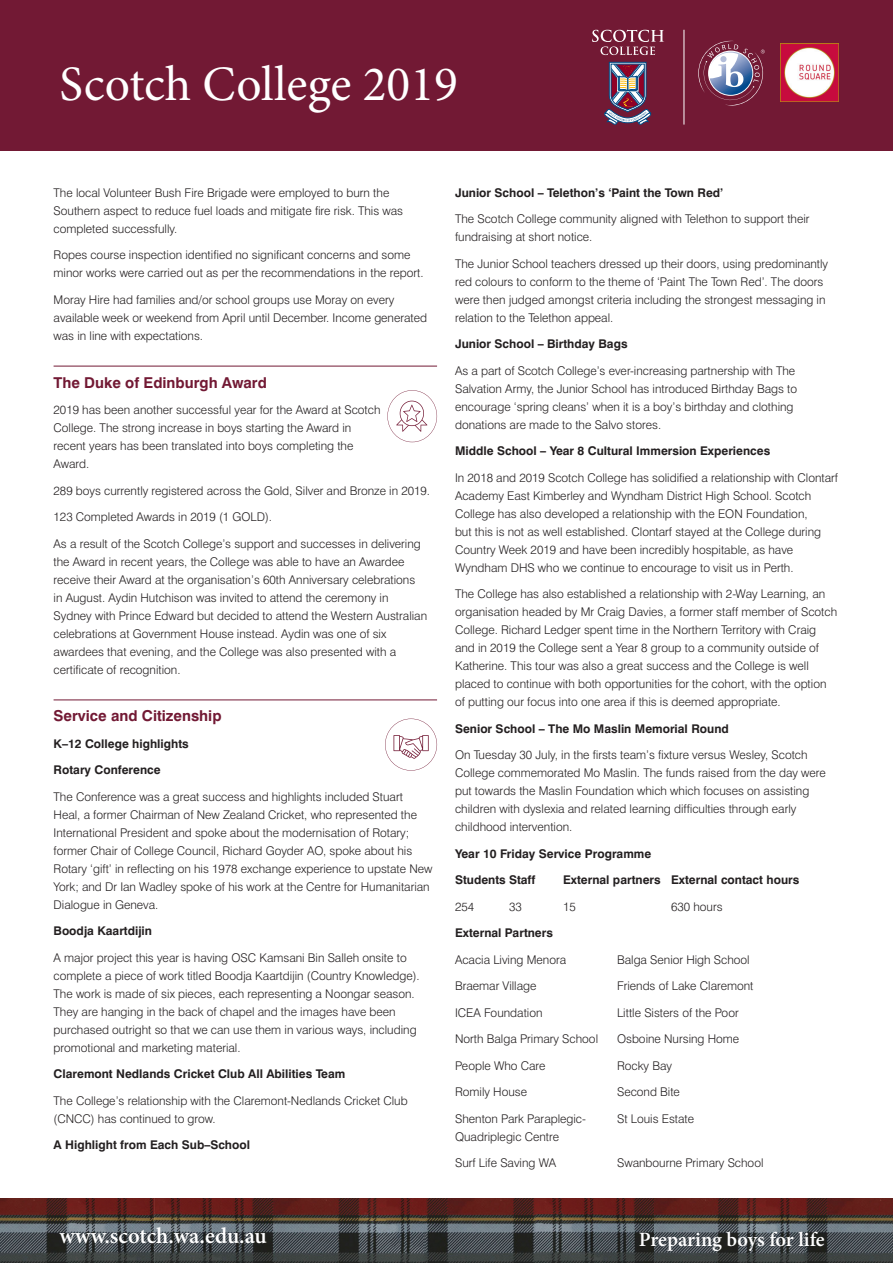
<style>
.page{position:relative;width:893px;height:1263px;background:#fff}
.page>*{position:absolute;margin:0;border:0;box-sizing:border-box;transform-origin:0 0}
.t1{font:49.5px "Minion Pro";color:#fff}
.t2{font:600 22.5px "Minion Pro";color:#fff}
.t3{font:600 20.4px "Minion Pro";letter-spacing:-.005em;color:#fff}
.Red_Line{font:700 15px "Swiss 721 BT";color:#721934}
.Body_Copy_8_12{font:300 12px/18px "Swiss 721 BT";color:#231f20}
.Body_Copy_8_12-2{font:700 12px "Swiss 721 BT";color:#231f20}
</style>
<div class="page">
<hr style="left:54px;top:366px;width:383px;height:1px;background:#721934">
<hr style="left:54px;top:700px;width:383px;height:1px;background:#721934">
<svg style="left:387px;top:390px;width:50px;height:52px"></svg>
<svg style="left:385px;top:719px;width:52px;height:52px"></svg>
<div style="left:0;top:0;width:893px;height:151px;background:#721934"></div>
<img style="left:0;top:1199px;width:154px;height:64px">
<img style="left:653px;top:1199px;width:240px;height:64px">
<img style="left:154px;top:1199px;width:499px;height:64px">
<hr style="left:684px;top:30px;width:1px;height:95px;background:#fff">
<svg style="left:698px;top:41px;width:67px;height:65px"></svg>
<img style="left:780px;top:43px;width:59px;height:59px">
<svg style="left:592px;top:30px;width:72px;height:25px"></svg>
<svg style="left:604px;top:62px;width:48px;height:63px"></svg>
<h1 class="t1" style="left:60px;top:51px;width:400px">Scotch College 2019</h1>
<p class="Body_Copy_8_12" style="left:54px;top:183px;width:351px">The local Volunteer Bush Fire Brigade were employed to burn the<br>Southern aspect to reduce fuel loads and mitigate fire risk. This was completed successfully.</p>
<p class="Body_Copy_8_12" style="left:54px;top:246px;width:372px">Ropes course inspection identified no significant concerns and some minor works were carried out as per the recommendations in the report.</p>
<p class="Body_Copy_8_12" style="left:54px;top:290px;width:375px">Moray Hire had families and/or school groups use Moray on every available week or weekend from April until December. Income generated was in line with expectations.</p>
<p class="Red_Line" style="left:54px;top:373px;width:215px">The Duke of Edinburgh Award</p>
<p class="Body_Copy_8_12" style="left:54px;top:401px;width:328px">2019 has been another successful year for the Award at Scotch College. The strong increase in boys starting the Award in recent years has been translated into boys completing the Award.</p>
<p class="Body_Copy_8_12" style="left:54px;top:481px;width:378px">289 boys currently registered across the Gold, Silver and Bronze in 2019.</p>
<p class="Body_Copy_8_12" style="left:54px;top:508px;width:220px">123 Completed Awards in 2019 (1 GOLD).</p>
<p class="Body_Copy_8_12" style="left:54px;top:534px;width:375px">As a result of the Scotch College’s support and successes in delivering the Award in recent years, the College was able to have an Awardee receive their Award at the organisation’s 60th Anniversary celebrations<br>in August. Aydin Hutchison was invited to attend the ceremony in Sydney with Prince Edward but decided to attend the Western Australian celebrations at Government House instead. Aydin was one of six awardees that evening, and the College was also presented with a certificate of recognition.</p>
<p class="Red_Line" style="left:54px;top:707px;width:169px">Service and Citizenship</p>
<p class="Body_Copy_8_12-2" style="left:54px;top:736px;width:137px">K–12 College highlights</p>
<p class="Body_Copy_8_12-2" style="left:54px;top:763px;width:109px">Rotary Conference</p>
<p class="Body_Copy_8_12" style="left:54px;top:787px;width:380px">The Conference was a great success and highlights included Stuart Heal, a former Chairman of New Zealand Cricket, who represented the International President and spoke about the modernisation of Rotary; former Chair of College Council, Richard Goyder AO, spoke about his Rotary ‘gift’ in reflecting on his 1978 exchange experience to upstate New York; and Dr Ian Wadley spoke of his work at the Centre for Humanitarian Dialogue in Geneva.</p>
<p class="Body_Copy_8_12-2" style="left:54px;top:924px;width:100px">Boodja Kaartdijin</p>
<p class="Body_Copy_8_12" style="left:54px;top:948px;width:368px">A major project this year is having OSC Kamsani Bin Salleh onsite to complete a piece of work titled Boodja Kaartdijin (Country Knowledge).<br>The work is made of six pieces, each representing a Noongar season.<br>They are hanging in the back of chapel and the images have been purchased outright so that we can use them in various ways, including promotional and marketing material.</p>
<p class="Body_Copy_8_12-2" style="left:54px;top:1067px;width:293px">Claremont Nedlands Cricket Club All Abilities Team</p>
<p class="Body_Copy_8_12" style="left:54px;top:1091px;width:356px">The College’s relationship with the Claremont-Nedlands Cricket Club (CNCC) has continued to grow.</p>
<p class="Body_Copy_8_12-2" style="left:54px;top:1138px;width:198px">A Highlight from Each Sub–School</p>
<p class="Body_Copy_8_12-2" style="left:455px;top:185px;width:270px">Junior School – Telethon’s ‘Paint the Town Red’</p>
<p class="Body_Copy_8_12" style="left:455px;top:210px;width:356px">The Scotch College community aligned with Telethon to support their fundraising at short notice.</p>
<p class="Body_Copy_8_12" style="left:455px;top:254px;width:375px">The Junior School teachers dressed up their doors, using predominantly red colours to conform to the theme of ‘Paint The Town Red’. The doors were then judged amongst criteria including the strongest messaging in relation to the Telethon appeal.</p>
<p class="Body_Copy_8_12-2" style="left:455px;top:337px;width:174px">Junior School – Birthday Bags</p>
<p class="Body_Copy_8_12" style="left:455px;top:361px;width:344px">As a part of Scotch College’s ever-increasing partnership with The Salvation Army, the Junior School has introduced Birthday Bags to encourage ‘spring cleans’ when it is a boy’s birthday and clothing donations are made to the Salvo stores.</p>
<p class="Body_Copy_8_12-2" style="left:455px;top:444px;width:317px">Middle School – Year 8 Cultural Immersion Experiences</p>
<p class="Body_Copy_8_12" style="left:455px;top:468px;width:385px">In 2018 and 2019 Scotch College has solidified a relationship with Clontarf Academy East Kimberley and Wyndham District High School. Scotch College has also developed a relationship with the EON Foundation,<br>but this is not as well established. Clontarf stayed at the College during Country Week 2019 and have been incredibly hospitable, as have Wyndham DHS who we continue to encourage to visit us in Perth.</p>
<p class="Body_Copy_8_12" style="left:455px;top:585px;width:384px">The College has also established a relationship with 2-Way Learning, an organisation headed by Mr Craig Davies, a former staff member of Scotch College. Richard Ledger spent time in the Northern Territory with Craig and in 2019 the College sent a Year 8 group to a community outside of Katherine. This tour was also a great success and the College is well placed to continue with both opportunities for the cohort, with the option of putting our focus into one area if this is deemed appropriate.</p>
<p class="Body_Copy_8_12-2" style="left:455px;top:721px;width:275px">Senior School – The Mo Maslin Memorial Round</p>
<p class="Body_Copy_8_12" style="left:455px;top:746px;width:372px">On Tuesday 30 July, in the firsts team’s fixture versus Wesley, Scotch College commemorated Mo Maslin. The funds raised from the day were put towards the Maslin Foundation which which focuses on assisting children with dyslexia and related learning difficulties through early childhood intervention.</p>
<p class="Body_Copy_8_12-2" style="left:455px;top:846px;width:198px">Year 10 Friday Service Programme</p>
<p class="Body_Copy_8_12-2" style="left:455px;top:873px;width:82px">Students Staff</p>
<p class="Body_Copy_8_12-2" style="left:563px;top:873px;width:238px">External partners External contact hours</p>
<p class="Body_Copy_8_12" style="left:455px;top:897px;width:21px">254</p>
<p class="Body_Copy_8_12" style="left:509px;top:897px;width:14px">33</p>
<p class="Body_Copy_8_12" style="left:563px;top:897px;width:14px">15</p>
<p class="Body_Copy_8_12" style="left:671px;top:897px;width:53px">630 hours</p>
<p class="Body_Copy_8_12-2" style="left:455px;top:926px;width:99px">External Partners</p>
<p class="Body_Copy_8_12" style="left:455px;top:950px;width:113px">Acacia Living Menora</p>
<p class="Body_Copy_8_12" style="left:617px;top:950px;width:134px">Balga Senior High School</p>
<p class="Body_Copy_8_12" style="left:455px;top:977px;width:83px">Braemar Village</p>
<p class="Body_Copy_8_12" style="left:617px;top:977px;width:138px">Friends of Lake Claremont</p>
<p class="Body_Copy_8_12" style="left:455px;top:1003px;width:89px">ICEA Foundation</p>
<p class="Body_Copy_8_12" style="left:617px;top:1003px;width:123px">Little Sisters of the Poor</p>
<p class="Body_Copy_8_12" style="left:455px;top:1030px;width:145px">North Balga Primary School</p>
<p class="Body_Copy_8_12" style="left:617px;top:1030px;width:124px">Osboine Nursing Home</p>
<p class="Body_Copy_8_12" style="left:455px;top:1056px;width:92px">People Who Care</p>
<p class="Body_Copy_8_12" style="left:617px;top:1056px;width:56px">Rocky Bay</p>
<p class="Body_Copy_8_12" style="left:455px;top:1083px;width:74px">Romily House</p>
<p class="Body_Copy_8_12" style="left:617px;top:1083px;width:64px">Second Bite</p>
<p class="Body_Copy_8_12" style="left:455px;top:1109px;width:133px">Shenton Park Paraplegic-</p>
<p class="Body_Copy_8_12" style="left:617px;top:1109px;width:79px">St Louis Estate</p>
<p class="Body_Copy_8_12" style="left:455px;top:1127px;width:106px">Quadriplegic Centre</p>
<p class="Body_Copy_8_12" style="left:455px;top:1154px;width:103px">Surf Life Saving WA</p>
<p class="Body_Copy_8_12" style="left:617px;top:1154px;width:148px">Swanbourne Primary School</p>
<h2 class="t2" style="left:60px;top:1220px;width:209px">www.scotch.wa.edu.au</h2>
<h3 class="t3" style="left:639px;top:1225px;width:188px">Preparing boys for life</h3>
</div>
